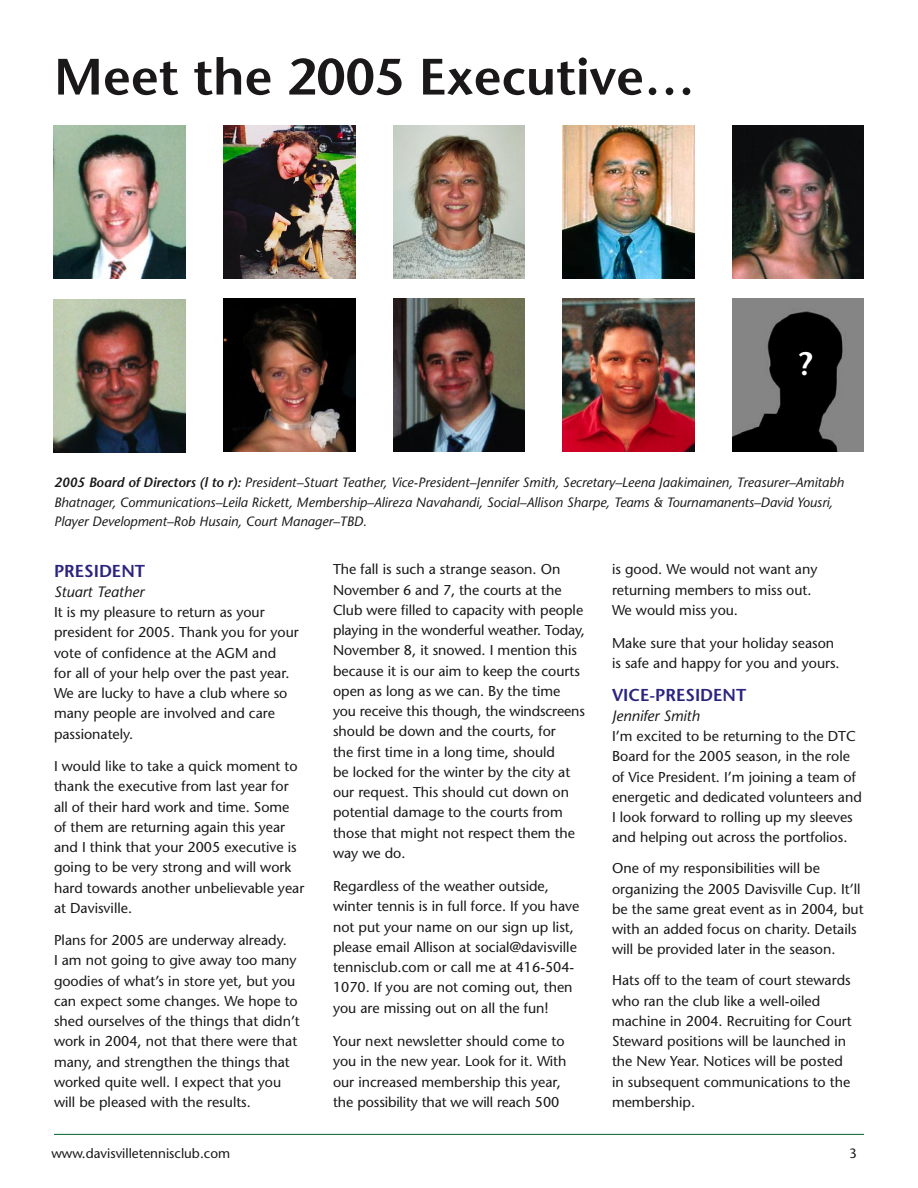
<style>
.page{position:relative;width:918px;height:1188px;background:#fff}
.page>*{position:absolute;margin:0;border:0;box-sizing:border-box;transform-origin:0 0}
.t1{font:600 51px "Stone Sans";color:#1a1818}
.t2{font:600 31.5px "Stone Sans";color:#fff}
.t3{font:600 17.25px "Stone Sans";color:#2a247e}
.t4{font:italic 15px "Stone Sans";color:#1a1818}
.t5{font:14.25px/20.2px "Stone Sans";color:#1a1818}
.t6{font:italic 13.5px/19.5px "Stone Sans";color:#1a1818}
.t7{font:13.5px "Stone Sans";color:#1a1818}
.s1{font-weight:600}
</style>
<div class="page">
<hr style="left:54px;top:1134px;width:810px;height:1px;background:#00632a">
<img style="left:224px;top:298px;width:131px;height:154px">
<img style="left:224px;top:126px;width:131px;height:153px">
<img style="left:732px;top:126px;width:132px;height:153px">
<img style="left:393px;top:126px;width:132px;height:153px">
<img style="left:54px;top:126px;width:132px;height:153px">
<img style="left:563px;top:126px;width:132px;height:153px">
<img style="left:54px;top:299px;width:132px;height:154px">
<img style="left:393px;top:298px;width:132px;height:154px">
<img style="left:563px;top:298px;width:132px;height:154px">
<img style="left:732px;top:298px;width:132px;height:154px">
<p class="t1" style="left:54px;top:45px;width:643px">Meet the 2005 Executive…</p>
<p class="t2" style="left:798px;top:344px;width:16px">?</p>
<p class="t6" style="left:54px;top:473px;width:792px"><span class="s1">2005 Board of Directors (l to r):</span> President–Stuart Teather, Vice-President–Jennifer Smith, Secretary–Leena Jaakimainen, Treasurer–Amitabh<br>Bhatnager, Communications–Leila Rickett, Membership–Alireza Navahandi, Social–Allison Sharpe, Teams &amp; Tournamanents–David Yousri,<br>Player Development–Rob Husain, Court Manager–TBD.</p>
<p class="t3" style="left:54px;top:560px;width:93px">PRESIDENT</p>
<p class="t4" style="left:54px;top:582px;width:92px">Stuart Teather</p>
<p class="t5" style="left:54px;top:602px;width:246px">It is my pleasure to return as your president for 2005. Thank you for your vote of confidence at the AGM and<br>for all of your help over the past year.<br>We are lucky to have a club where so many people are involved and care passionately.</p>
<p class="t5" style="left:54px;top:756px;width:252px">I would like to take a quick moment to thank the executive from last year for all of their hard work and time. Some of them are returning again this year and I think that your 2005 executive is going to be very strong and will work hard towards another unbelievable year at Davisville.</p>
<p class="t5" style="left:54px;top:930px;width:247px">Plans for 2005 are underway already.<br>I am not going to give away too many goodies of what’s in store yet, but you can expect some changes. We hope to shed ourselves of the things that didn’t work in 2004, not that there were that many, and strengthen the things that worked quite well. I expect that you will be pleased with the results.</p>
<p class="t5" style="left:333px;top:559px;width:254px">The fall is such a strange season. On November 6 and 7, the courts at the Club were filled to capacity with people playing in the wonderful weather. Today, November 8, it snowed. I mention this because it is our aim to keep the courts open as long as we can. By the time you receive this though, the windscreens should be down and the courts, for<br>the first time in a long time, should<br>be locked for the winter by the city at our request. This should cut down on potential damage to the courts from those that might not respect them the way we do.</p>
<p class="t5" style="left:333px;top:876px;width:248px">Regardless of the weather outside, winter tennis is in full force. If you have not put your name on our sign up list, please email Allison at social@davisville tennisclub.com or call me at 416-504- 1070. If you are not coming out, then you are missing out on all the fun!</p>
<p class="t5" style="left:333px;top:1031px;width:235px">Your next newsletter should come to you in the new year. Look for it. With our increased membership this year, the possibility that we will reach 500</p>
<p class="t5" style="left:612px;top:559px;width:207px">is good. We would not want any returning members to miss out.<br>We would miss you.</p>
<p class="t5" style="left:612px;top:633px;width:229px">Make sure that your holiday season is safe and happy for you and yours.</p>
<p class="t3" style="left:612px;top:684px;width:136px">VICE-PRESIDENT</p>
<p class="t4" style="left:612px;top:706px;width:89px">Jennifer Smith</p>
<p class="t5" style="left:612px;top:726px;width:251px">I’m excited to be returning to the DTC Board for the 2005 season, in the role of Vice President. I’m joining a team of energetic and dedicated volunteers and I look forward to rolling up my sleeves and helping out across the portfolios.</p>
<p class="t5" style="left:612px;top:858px;width:253px">One of my responsibilities will be organizing the 2005 Davisville Cup. It’ll be the same great event as in 2004, but with an added focus on charity. Details will be provided later in the season.</p>
<p class="t5" style="left:612px;top:970px;width:241px">Hats off to the team of court stewards who ran the club like a well-oiled machine in 2004. Recruiting for Court<br>Steward positions will be launched in the New Year. Notices will be posted in subsequent communications to the membership.</p>
<p class="t7" style="left:51px;top:1145px;width:180px">www.davisvilletennisclub.com</p>
<p class="t7" style="left:849px;top:1145px;width:9px">3</p>
</div>
